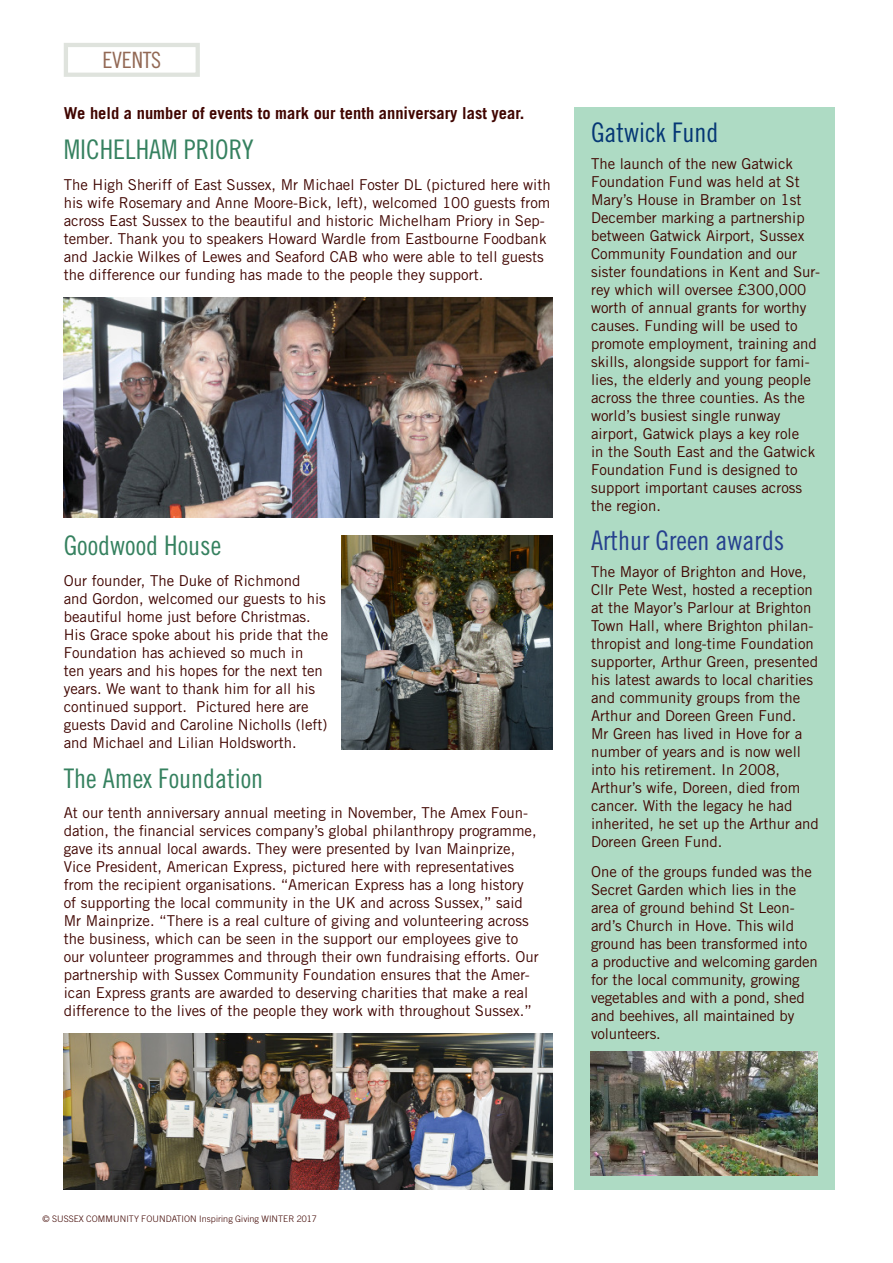
<style>
.page{position:relative;width:893px;height:1263px;background:#fff}
.page>*{position:absolute;margin:0;border:0;box-sizing:border-box;transform-origin:0 0}
.t1{font:27px "Trade Gothic LT Std Cn 18";color:#35815f}
.t2{font:27px "Trade Gothic LT Std Cn 18";color:#25408e}
.t3{font:27px "Trade Gothic LT Std Cn 18";color:#053775}
.t4{font:22.5px "Trade Gothic LT Std Cn 18";letter-spacing:-.01em;color:#926854}
.t5{font:700 16.5px "Trade Gothic LT Std";color:#400500}
.t6{font:15px/18px "Trade Gothic LT Std";color:#400500}
.t7{font:300 9px "Trade Gothic LT Std";letter-spacing:.01em;color:#400500}
</style>
<div class="page">
<div style="left:64px;top:43px;width:136px;height:34px;border:4px solid #dfe3dd"></div>
<img style="left:64px;top:298px;width:489px;height:219px">
<div style="left:574px;top:108px;width:260px;height:1082px;background:#aedbc4"></div>
<img style="left:591px;top:1052px;width:226px;height:124px">
<img style="left:341px;top:535px;width:212px;height:215px">
<img style="left:64px;top:1033px;width:489px;height:156px">
<h2 class="t4" style="left:102px;top:52px;width:60px">EVENTS</h2>
<p class="t5" style="left:64px;top:106px;width:462px">We held a number of events to mark our tenth anniversary last year.</p>
<h1 class="t1" style="left:64px;top:140px;width:191px">MICHELHAM PRIORY</h1>
<p class="t6" style="left:64px;top:177px;width:488px">The High Sheriff of East Sussex, Mr Michael Foster DL (pictured here with his wife Rosemary and Anne Moore-Bick, left), welcomed 100 guests from across East Sussex to the beautiful and historic Michelham Priory in Sep&shy;tember. Thank you to speakers Howard Wardle from Eastbourne Foodbank and Jackie Wilkes of Lewes and Seaford CAB who were able to tell guests the difference our funding has made to the people they support.</p>
<h1 class="t1" style="left:64px;top:536px;width:159px">Goodwood House</h1>
<p class="t6" style="left:64px;top:573px;width:266px">Our founder, The Duke of Richmond and Gordon, welcomed our guests to his beautiful home just before Christmas.<br>His Grace spoke about his pride that the Foundation has achieved so much in<br>ten years and his hopes for the next ten years. We want to thank him for all his continued support. Pictured here are guests David and Caroline Nicholls (left) and Michael and Lilian Holdsworth.</p>
<h1 class="t1" style="left:64px;top:768px;width:201px">The Amex Foundation</h1>
<p class="t6" style="left:64px;top:805px;width:476px">At our tenth anniversary annual meeting in November, The Amex Foun&shy;dation, the financial services company’s global philanthropy programme, gave its annual local awards. They were presented by Ivan Mainprize, Vice President, American Express, pictured here with representatives from the recipient organisations. “American Express has a long history of supporting the local community in the UK and across Sussex,” said Mr Mainprize. “There is a real culture of giving and volunteering across the business, which can be seen in the support our employees give to our volunteer programmes and through their own fundraising efforts. Our partnership with Sussex Community Foundation ensures that the Amer&shy;ican Express grants are awarded to deserving charities that make a real difference to the lives of the people they work with throughout Sussex.”</p>
<h1 class="t3" style="left:591px;top:122px;width:129px">Gatwick Fund</h1>
<p class="t6" style="left:591px;top:156px;width:230px">The launch of the new Gatwick<br>Foundation Fund was held at St<br>Mary’s House in Bramber on 1st<br>December marking a partnership between Gatwick Airport, Sussex<br>Community Foundation and our sister foundations in Kent and Sur&shy;rey which will oversee £300,000 worth of annual grants for worthy causes. Funding will be used to promote employment, training and skills, alongside support for fami&shy;lies, the elderly and young people across the three counties. As the world’s busiest single runway airport, Gatwick plays a key role<br>in the South East and the Gatwick<br>Foundation Fund is designed to support important causes across the region.</p>
<h1 class="t2" style="left:591px;top:531px;width:195px">Arthur Green awards</h1>
<p class="t6" style="left:591px;top:564px;width:229px">The Mayor of Brighton and Hove,<br>Cllr Pete West, hosted a reception at the Mayor’s Parlour at Brighton<br>Town Hall, where Brighton philan&shy;thropist and long-time Foundation supporter, Arthur Green, presented his latest awards to local charities and community groups from the<br>Arthur and Doreen Green Fund.<br>Mr Green has lived in Hove for a number of years and is now well into his retirement. In 2008,<br>Arthur’s wife, Doreen, died from cancer. With the legacy he had inherited, he set up the Arthur and<br>Doreen Green Fund.</p>
<p class="t6" style="left:591px;top:864px;width:228px">One of the groups funded was the<br>Secret Garden which lies in the area of ground behind St Leon&shy;ard’s Church in Hove. This wild ground has been transformed into a productive and welcoming garden for the local community, growing vegetables and with a pond, shed and beehives, all maintained by volunteers.</p>
<p class="t7" style="left:42px;top:1216px;width:276px">© SUSSEX COMMUNITY FOUNDATION Inspiring Giving WINTER 2017</p>
</div>
